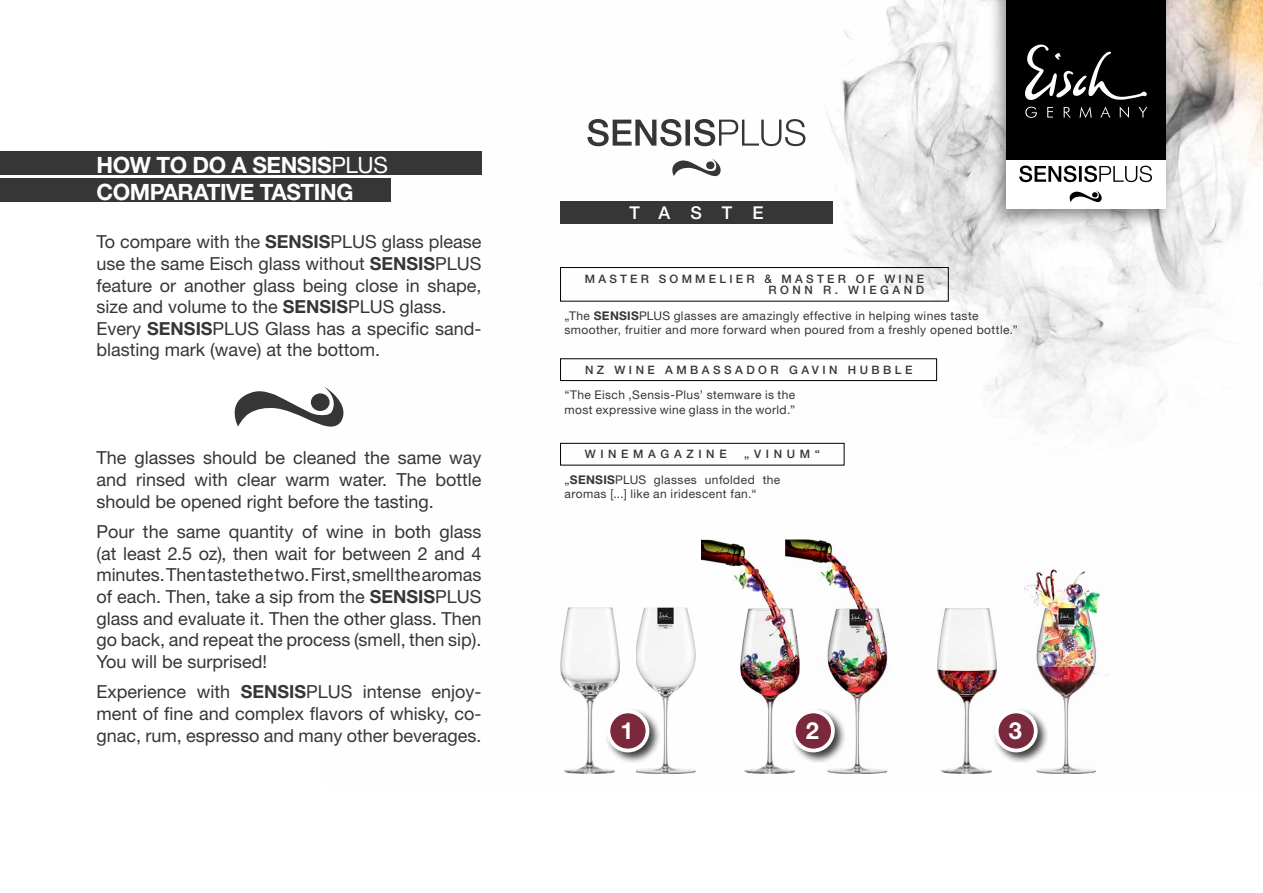
<style>
.page{position:relative;width:1263px;height:893px;background:#fff}
.page>*{position:absolute;margin:0;border:0;box-sizing:border-box;transform-origin:0 0}
.t1{font:700 23.7px "Helvetica Neue LT Std";color:#fff}
.t2{font:700 22.5px/27px "Helvetica Neue LT Std";letter-spacing:-.02em;color:#fff}
.t3{font:18px/21.6px "Helvetica Neue LT Std";color:#373636;text-align:justify}
.t4{font:500 17.7px "Helvetica Neue LT Std";letter-spacing:1.135em;color:#fff}
.t5{font:12px/14.4px "Helvetica Neue LT Std";letter-spacing:.035em;color:#373636}
.t6{font:500 11.7px/10.9px "Helvetica Neue LT Std";letter-spacing:.28em;color:#373636;text-align:right}
.t7{font:500 11.7px "Helvetica Neue LT Std";letter-spacing:.3em;color:#373636}
.t8{font:500 11.7px "Helvetica Neue LT Std";letter-spacing:.4em;color:#373636}
.s1{font-weight:400}
.s2{font-weight:700}
</style>
<div class="page">
<img style="left:390px;top:0;width:873px;height:675px">
<div style="left:0;top:151px;width:482px;height:24px;background:#373636"></div>
<div style="left:0;top:178px;width:390px;height:24px;background:#373636"></div>
<svg style="left:234px;top:386px;width:110px;height:41px"></svg>
<div style="left:311px;top:393px;width:19px;height:18px;background:#373636;border-radius:50%"></div>
<div style="left:560px;top:443px;width:284px;height:22px;border:1px solid #000"></div>
<div style="left:560px;top:267px;width:388px;height:34px;border:1px solid #000"></div>
<div style="left:560px;top:358px;width:377px;height:23px;border:1px solid #000"></div>
<svg style="left:587px;top:119px;width:218px;height:27px"></svg>
<svg style="left:669px;top:158px;width:52px;height:18px"></svg>
<div style="left:560px;top:202px;width:273px;height:22px;background:#373636"></div>
<div style="left:987px;top:0;width:189px;height:230px;background:#000;opacity:.44"></div>
<div style="left:1006px;top:160px;width:159px;height:48px;background:#fff"></div>
<div style="left:1006px;top:0;width:159px;height:160px;background:#000"></div>
<svg style="left:1025px;top:44px;width:122px;height:56px"></svg>
<svg style="left:1025px;top:107px;width:122px;height:11px"></svg>
<svg style="left:1019px;top:166px;width:133px;height:36px"></svg>
<img style="left:1024px;top:568px;width:86px;height:206px">
<img style="left:937px;top:608px;width:59px;height:166px">
<img style="left:785px;top:539px;width:109px;height:235px">
<img style="left:676px;top:540px;width:123px;height:234px">
<img style="left:636px;top:607px;width:60px;height:167px">
<img style="left:560px;top:607px;width:60px;height:167px">
<div style="left:605px;top:708px;width:56px;height:56px;background:#000;opacity:.75"></div>
<div style="left:608px;top:711px;width:39px;height:39px;background:#7a283c;border-radius:50%"></div>
<div style="left:606px;top:709px;width:43px;height:43px;border:4px solid #fff;border-radius:50%"></div>
<div style="left:790px;top:708px;width:57px;height:56px;background:#000;opacity:.75"></div>
<div style="left:794px;top:711px;width:39px;height:39px;background:#7a283c;border-radius:50%"></div>
<div style="left:792px;top:709px;width:43px;height:43px;border:4px solid #fff;border-radius:50%"></div>
<div style="left:993px;top:708px;width:57px;height:56px;background:#000;opacity:.75"></div>
<div style="left:997px;top:711px;width:39px;height:39px;background:#7a283c;border-radius:50%"></div>
<div style="left:995px;top:709px;width:43px;height:43px;border:4px solid #fff;border-radius:50%"></div>
<p class="t2" style="left:97px;top:151px;width:293px">HOW TO DO A SENSIS<span class="s1">PLUS<br></span>COMPARATIVE TASTING</p>
<p class="t3" style="left:97px;top:231px;width:387px;text-align:left">To compare with the <span class="s2">SENSIS</span>PLUS glass please use the same Eisch glass without <span class="s2">SENSIS</span>PLUS feature or another glass being close in shape, size and volume to the <span class="s2">SENSIS</span>PLUS glass.<br>Every <span class="s2">SENSIS</span>PLUS Glass has a specific sand&shy;blasting mark (wave) at the bottom.</p>
<p class="t3" style="left:97px;top:447px;width:387px">The glasses should be cleaned the same way and rinsed with clear warm water. The bottle should be opened right before the tasting.</p>
<p class="t3" style="left:97px;top:521px;width:387px">Pour the same quantity of wine in both glass (at least 2.5 oz), then wait for between 2 and 4 minutes. Then taste the two. First, smell the aromas of each. Then, take a sip from the <span class="s2">SENSIS</span>PLUS glass and evaluate it. Then the other glass. Then go back, and repeat the process (smell, then sip).<br>You will be surprised!</p>
<p class="t3" style="left:97px;top:681px;width:387px">Experience with <span class="s2">SENSIS</span>PLUS intense enjoy&shy;ment of fine and complex flavors of whisky, co&shy;gnac, rum, espresso and many other beverages.</p>
<p class="t4" style="left:629px;top:202px;width:136px">TASTE</p>
<p class="t6" style="left:585px;top:273px;width:341px">MASTER SOMMELIER &amp; MASTER OF WINE<br>RONN R. WIEGAND</p>
<p class="t5" style="left:564px;top:308px;width:455px">„The <span class="s2">SENSIS</span>PLUS glasses are amazingly effective in helping wines taste smoother, fruitier and more forward when poured from a freshly opened bottle.”</p>
<p class="t7" style="left:585px;top:363px;width:329px">NZ WINE AMBASSADOR GAVIN HUBBLE</p>
<p class="t5" style="left:564px;top:387px;width:232px">“The Eisch ‚Sensis-Plus’ stemware is the most expressive wine glass in the world.”</p>
<p class="t8" style="left:585px;top:447px;width:143px">WINEMAGAZINE</p>
<p class="t7" style="left:744px;top:447px;width:77px">„VINUM“</p>
<p class="t5" style="left:564px;top:472px;width:217px">„<span class="s2">SENSIS</span>PLUS glasses unfolded the aromas [...] like an iridescent fan.“</p>
<h1 class="t1" style="left:620px;top:716px;width:15px">1</h1>
<h1 class="t1" style="left:806px;top:716px;width:15px">2</h1>
<h1 class="t1" style="left:1009px;top:716px;width:15px">3</h1>
</div>
